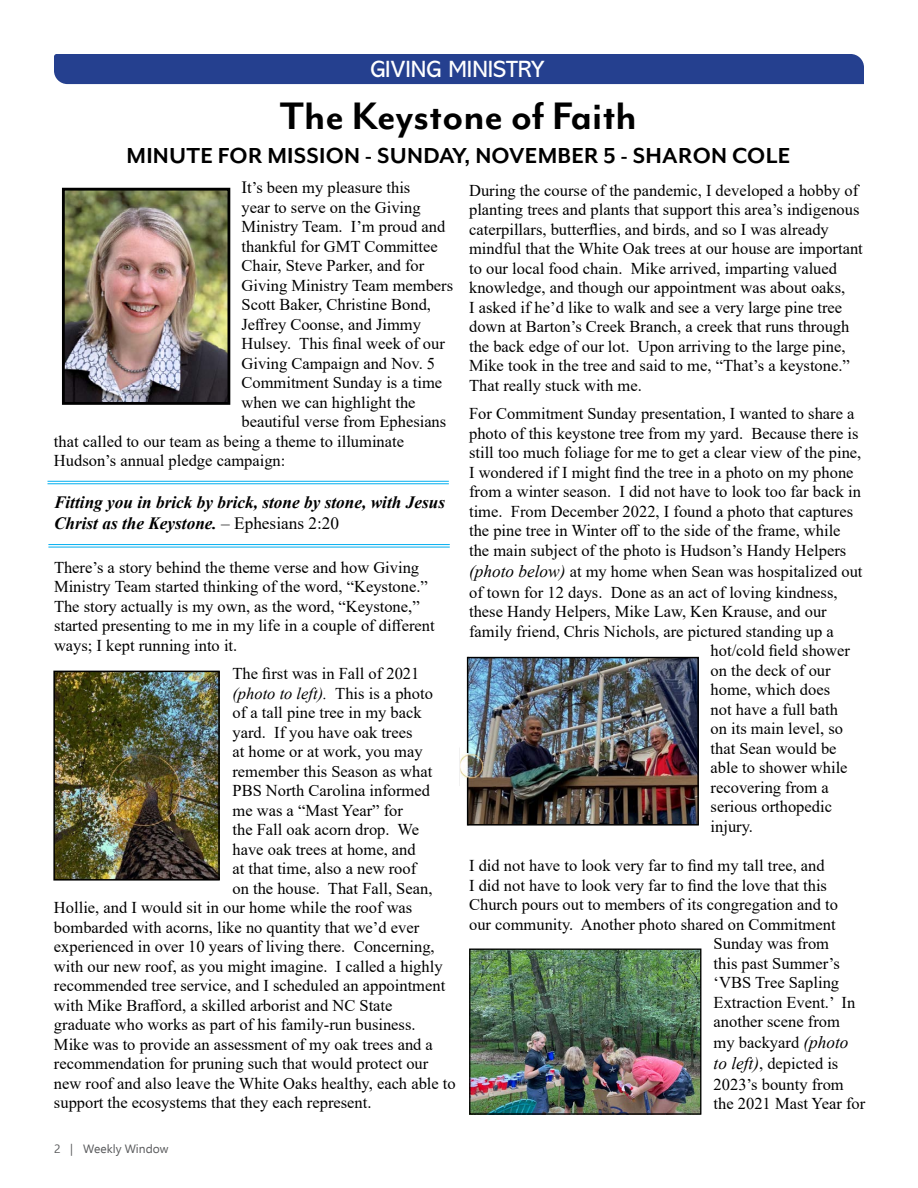
<style>
.page{position:relative;width:918px;height:1188px;background:#fff}
.page>*{position:absolute;margin:0;border:0;box-sizing:border-box;transform-origin:0 0}
.t1{font:700 44.1px "Mr Eaves Mod OT";color:#000}
.t2{font:700 25.05px "Mr Eaves Mod OT";letter-spacing:.01em;color:#000}
.t3{font:23.7px "Abadi MT Pro";color:#fff}
.t4{font:italic 700 17.25px/21px "Times New Roman";color:#000}
.t5{font:16.5px/19.5px "Times New Roman";color:#000}
.t6{font:italic 16.5px "Times New Roman";color:#000}
.t7{font:12px "Ebrima";color:#58595b}
.s1{font-size:17.25px}
.s2{font-weight:400;font-style:normal}
.s3{font-style:normal}
.s4{font-style:italic;font-size:17.25px}
</style>
<div class="page">
<div style="left:54px;top:54px;width:810px;height:30px;background:#25408f"></div>
<img style="left:66px;top:192px;width:160px;height:209px">
<div style="left:62px;top:188px;width:168px;height:217px;border:3px solid #000"></div>
<img style="left:56px;top:674px;width:161px;height:204px">
<div style="left:53px;top:671px;width:167px;height:210px;border:2px solid #000"></div>
<img style="left:461px;top:660px;width:235px;height:163px">
<div style="left:458px;top:657px;width:241px;height:169px;border:2px solid #000"></div>
<img style="left:471px;top:951px;width:228px;height:162px">
<div style="left:469px;top:949px;width:232px;height:166px;border:1px solid #000"></div>
<hr style="left:48px;top:481px;width:401px;height:1px;background:#00aeef">
<hr style="left:48px;top:484px;width:401px;height:1px;background:#00aeef">
<hr style="left:48px;top:544px;width:402px;height:1px;background:#00aeef">
<hr style="left:48px;top:547px;width:402px;height:1px;background:#00aeef">
<div style="left:453px;top:643px;width:15px;height:104px;background:#fff;border:1px solid #fff"></div>
<div style="left:447px;top:732px;width:13px;height:105px;background:#fff;border:1px solid #fff"></div>
<div style="left:453px;top:786px;width:15px;height:46px;background:#fff;border:1px solid #fff"></div>
<hr style="left:467px;top:657px;width:1px;height:96px;background:#000">
<hr style="left:467px;top:777px;width:1px;height:49px;background:#000">
<h3 class="t3" style="left:370px;top:56px;width:175px">GIVING MINISTRY</h3>
<h1 class="t1" style="left:280px;top:92px;width:359px">The Keystone of Faith</h1>
<h2 class="t2" style="left:127px;top:142px;width:665px">MINUTE FOR MISSION - SUNDAY, NOVEMBER 5 - SHARON COLE</h2>
<p class="t5" style="left:242px;top:178px;width:170px"><span class="s1">I</span>t’s been my pleasure this</p>
<p class="t5" style="left:242px;top:197px;width:181px">year to serve on the Giving</p>
<p class="t5" style="left:242px;top:217px;width:205px">Ministry Team. I’m proud and</p>
<p class="t5" style="left:242px;top:236px;width:198px">thankful for GMT Committee</p>
<p class="t5" style="left:242px;top:256px;width:184px">Chair, Steve Parker, and for</p>
<p class="t5" style="left:242px;top:275px;width:213px">Giving Ministry Team members</p>
<p class="t5" style="left:242px;top:295px;width:191px">Scott Baker, Christine Bond,</p>
<p class="t5" style="left:242px;top:314px;width:181px">Jeffrey Coonse, and Jimmy</p>
<p class="t5" style="left:242px;top:334px;width:205px">Hulsey. This final week of our</p>
<p class="t5" style="left:242px;top:353px;width:195px">Giving Campaign and Nov. 5</p>
<p class="t5" style="left:242px;top:373px;width:202px">Commitment Sunday is a time</p>
<p class="t5" style="left:242px;top:392px;width:176px">when we can highlight the</p>
<p class="t5" style="left:242px;top:412px;width:206px">beautiful verse from Ephesians</p>
<p class="t5" style="left:54px;top:431px;width:352px">that called to our team as being a theme to illuminate</p>
<p class="t5" style="left:54px;top:451px;width:233px">Hudson’s annual pledge campaign:</p>
<p class="t4" style="left:54px;top:492px;width:393px">Fitting you in brick by brick, stone by stone, with Jesus<br>Christ as the Keystone. <span class="s2">– Ephesians 2:20</span></p>
<p class="t5" style="left:54px;top:557px;width:382px">There’s a story behind the theme verse and how Giving Ministry Team started thinking of the word, “Keystone.” The story actually is my own, as the word, “Keystone,” started presenting to me in my life in a couple of different ways; I kept running into it.</p>
<p class="t5" style="left:232px;top:664px;width:188px">The first was in Fall of 2021</p>
<p class="t6" style="left:232px;top:682px;width:202px">(photo to left). <span class="s3">This is a photo</span></p>
<p class="t5" style="left:232px;top:703px;width:191px">of a tall pine tree in my back</p>
<p class="t5" style="left:232px;top:722px;width:182px">yard. If you have oak trees</p>
<p class="t5" style="left:232px;top:742px;width:192px">at home or at work, you may</p>
<p class="t5" style="left:232px;top:761px;width:201px">remember this Season as what</p>
<p class="t5" style="left:232px;top:781px;width:199px">PBS North Carolina informed</p>
<p class="t5" style="left:232px;top:800px;width:172px">me was a “Mast Year” for</p>
<p class="t5" style="left:232px;top:820px;width:188px">the Fall oak acorn drop. We</p>
<p class="t5" style="left:232px;top:839px;width:185px">have oak trees at home, and</p>
<p class="t5" style="left:232px;top:859px;width:185px">at that time, also a new roof</p>
<p class="t5" style="left:232px;top:878px;width:201px">on the house. That Fall, Sean,</p>
<p class="t5" style="left:54px;top:898px;width:360px">Hollie, and I would sit in our home while the roof was</p>
<p class="t5" style="left:54px;top:917px;width:367px">bombarded with acorns, like no quantity that we’d ever</p>
<p class="t5" style="left:54px;top:937px;width:382px">experienced in over 10 years of living there. Concerning,</p>
<p class="t5" style="left:54px;top:956px;width:390px">with our new roof, as you might imagine. I called a highly</p>
<p class="t5" style="left:54px;top:976px;width:393px">recommended tree service, and I scheduled an appointment</p>
<p class="t5" style="left:54px;top:995px;width:340px">with Mike Brafford, a skilled arborist and NC State</p>
<p class="t5" style="left:54px;top:1015px;width:363px">graduate who works as part of his family-run business.</p>
<p class="t5" style="left:54px;top:1034px;width:380px">Mike was to provide an assessment of my oak trees and a</p>
<p class="t5" style="left:54px;top:1054px;width:376px">recommendation for pruning such that would protect our</p>
<p class="t5" style="left:54px;top:1073px;width:403px">new roof and also leave the White Oaks healthy, each able to</p>
<p class="t5" style="left:54px;top:1093px;width:319px">support the ecosystems that they each represent.</p>
<p class="t5" style="left:469px;top:180px;width:395px">During the course of the pandemic, I developed a hobby of planting trees and plants that support this area’s indigenous caterpillars, butterflies, and birds, and so I was already mindful that the White Oak trees at our house are important to our local food chain. Mike arrived, imparting valued knowledge, and though our appointment was about oaks,<br>I asked if he’d like to walk and see a very large pine tree down at Barton’s Creek Branch, a creek that runs through the back edge of our lot. Upon arriving to the large pine, Mike took in the tree and said to me, “That’s a keystone.” That really stuck with me.</p>
<p class="t5" style="left:469px;top:404px;width:395px">For Commitment Sunday presentation, I wanted to share a photo of this keystone tree from my yard. Because there is still too much foliage for me to get a clear view of the pine, I wondered if I might find the tree in a photo on my phone from a winter season. I did not have to look too far back in time. From December 2022, I found a photo that captures the pine tree in Winter off to the side of the frame, while the main subject of the photo is Hudson’s Handy Helpers <span class="s4">(photo below)</span> at my home when Sean was hospitalized out of town for 12 days. Done as an act of loving kindness,</p>
<p class="t5" style="left:469px;top:602px;width:359px">these Handy Helpers, Mike Law, Ken Krause, and our</p>
<p class="t5" style="left:469px;top:621px;width:366px">family friend, Chris Nichols, are pictured standing up a</p>
<p class="t5" style="left:711px;top:641px;width:141px">hot/cold field shower</p>
<p class="t5" style="left:711px;top:660px;width:122px">on the deck of our</p>
<p class="t5" style="left:711px;top:680px;width:121px">home, which does</p>
<p class="t5" style="left:711px;top:699px;width:129px">not have a full bath</p>
<p class="t5" style="left:711px;top:719px;width:134px">on its main level, so</p>
<p class="t5" style="left:711px;top:738px;width:128px">that Sean would be</p>
<p class="t5" style="left:711px;top:758px;width:139px">able to shower while</p>
<p class="t5" style="left:711px;top:777px;width:120px">recovering from a</p>
<p class="t5" style="left:711px;top:797px;width:123px">serious orthopedic</p>
<p class="t5" style="left:711px;top:816px;width:44px">injury.</p>
<p class="t5" style="left:469px;top:855px;width:357px">I did not have to look very far to find my tall tree, and</p>
<p class="t5" style="left:469px;top:875px;width:359px">I did not have to look very far to find the love that this</p>
<p class="t5" style="left:469px;top:894px;width:370px">Church pours out to members of its congregation and to</p>
<p class="t5" style="left:469px;top:914px;width:368px">our community. Another photo shared on Commitment</p>
<p class="t5" style="left:714px;top:933px;width:117px">Sunday was from</p>
<p class="t5" style="left:714px;top:953px;width:128px">this past Summer’s</p>
<p class="t5" style="left:714px;top:972px;width:127px">‘VBS Tree Sapling</p>
<p class="t5" style="left:714px;top:992px;width:143px">Extraction Event.’ In</p>
<p class="t5" style="left:714px;top:1011px;width:128px">another scene from</p>
<p class="t5" style="left:714px;top:1031px;width:136px;line-height:21px">my backyard <span class="s4">(photo to left)</span>, depicted is<br>2023’s bounty from</p>
<p class="t5" style="left:714px;top:1094px;width:153px">the 2021 Mast Year for</p>
<p class="t7" style="left:54px;top:1140px;width:116px">2 | Weekly Window</p>
</div>
